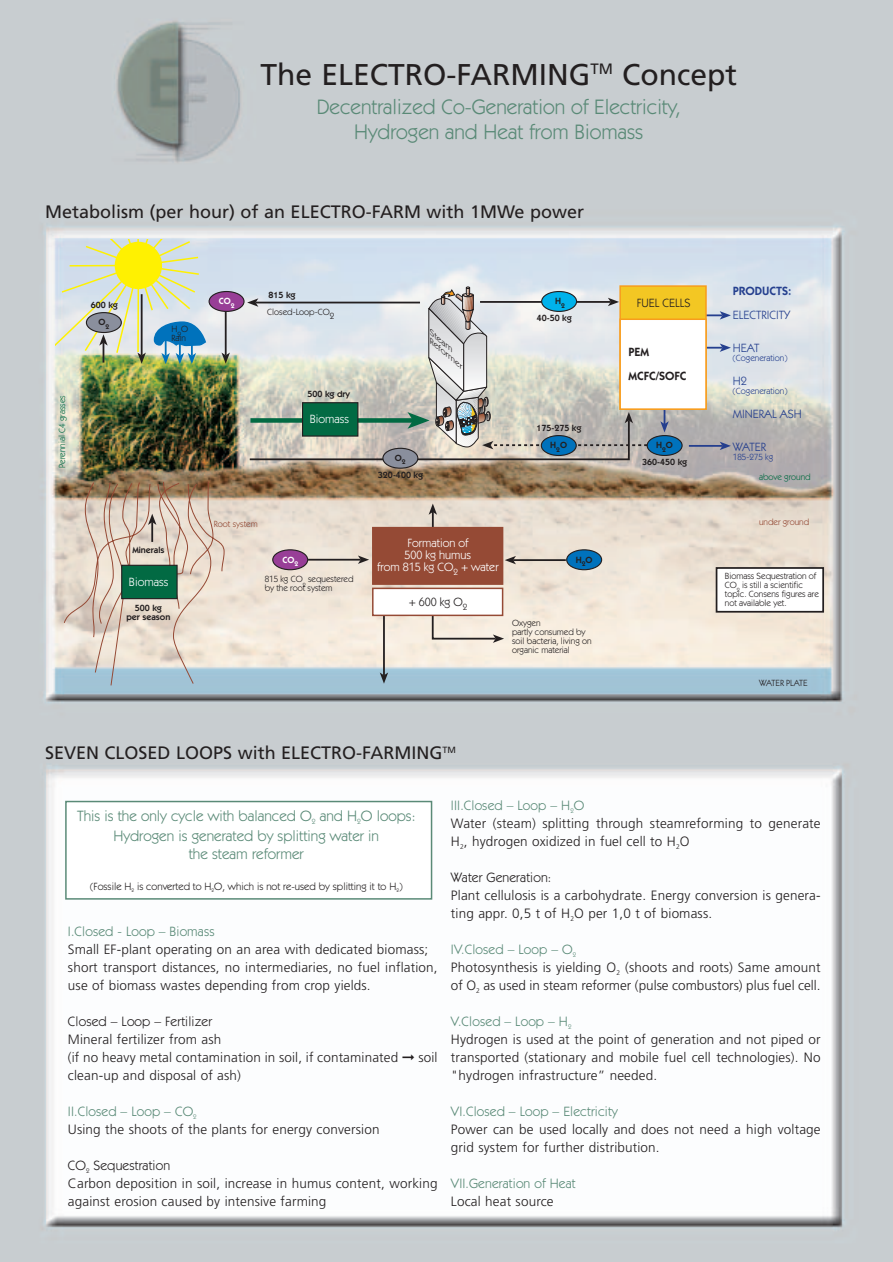
<style>
.page{position:relative;width:893px;height:1262px;background:#fff}
.page>*{position:absolute;margin:0;border:0;box-sizing:border-box;transform-origin:0 0}
.t1{font:30px "Frutiger";color:#231f20}
.t2{font:21px/25.2px "Itc Kabel";color:#5a8a77;text-align:center}
.t3{font:18px "Frutiger";color:#231f20}
.t4{font:15px/19px "Itc Kabel";color:#5a8a77;text-align:center}
.t5{font:300 13.5px/18px "Frutiger";letter-spacing:.01em;color:#231f20}
.t6{font:13.5px "Itc Kabel";letter-spacing:.01em;color:#5a8a77}
.t7{font:13.5px "Itc Kabel";letter-spacing:.01em;color:#231f20}
.t8{font:12px/12px "Itc Kabel";color:#fff;text-align:center}
.t9{font:12px "Itc Kabel";color:#253f8e}
.t10{font:12px "Itc Kabel";color:#231f20}
.t11{font:600 12px/24px "Itc Kabel";color:#231f20}
.t12{font:600 12px "Itc Kabel";color:#253f8e}
.t13{font:10.5px "Itc Kabel";color:#231f20}
.t14{font:9px/9px "Itc Kabel";color:#231f20}
.t15{font:600 9px/9px "Itc Kabel";color:#231f20;text-align:center}
.t16{font:9px "Itc Kabel";color:#253f8e}
.t17{font:9px "Itc Kabel";color:#026a43}
.t18{font:9px "Itc Kabel";color:#954a35}
.t19{font:600 9px "Itc Kabel";color:#fff}
.t20{font:7.5px "Itc Kabel";color:#231f20}
.t21{font:italic 6.9px/6.8px "Itc Kabel";color:#231f20;scale:1.68 1}
.t22{font:6px "Itc Kabel";color:#231f20}
</style>
<div class="page">
<img style="left:0;top:0;width:892px;height:1261px">
<hr style="left:689px;top:445px;width:33px;height:2px;background:#253f8e">
<svg style="left:719px;top:442px;width:12px;height:8px"></svg>
<hr style="left:699px;top:314px;width:23px;height:2px;background:#253f8e">
<svg style="left:719px;top:311px;width:12px;height:8px"></svg>
<svg style="left:706px;top:343px;width:25px;height:9px"></svg>
<div style="left:646px;top:435px;width:36px;height:21px;background:#0072bc;border:1px solid #231f20;border-radius:50%"></div>
<div style="left:208px;top:291px;width:36px;height:21px;background:#983e97;border:1px solid #231f20;border-radius:50%"></div>
<svg style="left:382px;top:448px;width:36px;height:21px"></svg>
<hr style="left:225px;top:311px;width:1px;height:44px;background:#231f20">
<svg style="left:221px;top:352px;width:9px;height:12px"></svg>
<svg style="left:56px;top:239px;width:151px;height:125px;background:#c9d5b8"></svg>
<svg style="left:64px;top:481px;width:160px;height:205px;background:#d4c9bd"></svg>
<div style="left:272px;top:549px;width:36px;height:21px;background:#983e97;border:1px solid #231f20;border-radius:50%"></div>
<hr style="left:308px;top:559px;width:53px;height:1px;background:#231f20">
<svg style="left:358px;top:555px;width:11px;height:9px"></svg>
<hr style="left:513px;top:559px;width:53px;height:2px;background:#231f20">
<svg style="left:504px;top:556px;width:12px;height:8px"></svg>
<div style="left:566px;top:549px;width:36px;height:21px;background:#0072bc;border:1px solid #231f20;border-radius:50%"></div>
<div style="left:715px;top:567px;width:109px;height:45px;background:#fff;border:2px solid #231f20"></div>
<hr style="left:383px;top:612px;width:2px;height:63px;background:#231f20">
<svg style="left:380px;top:672px;width:8px;height:11px"></svg>
<svg style="left:431px;top:610px;width:73px;height:33px;background:#e1d8cc"></svg>
<svg style="left:428px;top:503px;width:9px;height:24px"></svg>
<svg style="left:247px;top:287px;width:400px;height:174px;background:#cbcfcb"></svg>
<svg style="left:660px;top:410px;width:8px;height:22px"></svg>
<div style="left:302px;top:402px;width:56px;height:34px;background:#026a43;border:1px solid #231f20"></div>
<div style="left:619px;top:285px;width:87px;height:125px;background:#f3c723;border:2px solid #f89c1c"></div>
<div style="left:619px;top:318px;width:87px;height:92px;background:#fff;border:2px solid #f89c1c"></div>
<div style="left:121px;top:565px;width:57px;height:34px;background:#026a43;border:1px solid #231f20"></div>
<div style="left:372px;top:527px;width:131px;height:58px;background:#954a35;border:2px solid #954a35"></div>
<div style="left:372px;top:587px;width:131px;height:29px;background:#fff;border:2px solid #954a35"></div>
<div style="left:66px;top:801px;width:365px;height:98px;background:#fff"></div>
<div style="left:65px;top:800px;width:367px;height:99px;border:2px solid #5a8a77"></div>
<h1 class="t1" style="left:260px;top:62px;width:478px">The ELECTRO-FARMING<sup>TM</sup> Concept</h1>
<h2 class="t2" style="left:317px;top:95px;width:365px">Decentralized Co-Generation of Electricity,<br>Hydrogen and Heat from Biomass</h2>
<h3 class="t3" style="left:45px;top:205px;width:540px">Metabolism (per hour) of an ELECTRO-FARM with 1MWe power</h3>
<p class="t15" style="left:91px;top:301px;width:29px">600 kg</p>
<p class="t15" style="left:98px;top:319px;width:12px">O<sub>2</sub></p>
<p class="t17" style="left:59px;top:468px;width:74px;rotate:-90deg">Perennial C4 grasses</p>
<p class="t14" style="left:171px;top:325px;width:18px">H O</p>
<p class="t20" style="left:177px;top:331px;width:5px">2</p>
<p class="t14" style="left:171px;top:334px;width:16px">Rain</p>
<p class="t19" style="left:219px;top:298px;width:17px">CO<sub>2</sub></p>
<p class="t15" style="left:268px;top:291px;width:29px">815 kg</p>
<p class="t14" style="left:267px;top:308px;width:64px">Closed-Loop-CO</p>
<p class="t14" style="left:330px;top:312px;width:6px">2</p>
<p class="t15" style="left:307px;top:390px;width:44px">500 kg dry</p>
<p class="t8" style="left:310px;top:414px;width:41px">Biomass</p>
<p class="t18" style="left:214px;top:520px;width:45px">Root system</p>
<p class="t21" style="left:437px;top:334px;width:26px;text-indent:-6px;rotate:40deg">Steam<br>Reformer</p>
<p class="t15" style="left:395px;top:454px;width:12px">O<sub>2</sub></p>
<p class="t15" style="left:378px;top:471px;width:47px">320-400 kg</p>
<p class="t15" style="left:555px;top:297px;width:11px">H<sub>2</sub></p>
<p class="t15" style="left:536px;top:314px;width:36px">40-50 kg</p>
<p class="t15" style="left:536px;top:424px;width:47px">175-275 kg</p>
<p class="t15" style="left:550px;top:441px;width:18px">H<sub>2</sub>O</p>
<p class="t10" style="left:637px;top:298px;width:55px">FUEL CELLS</p>
<p class="t11" style="left:628px;top:340px;width:60px">PEM<br>MCFC/SOFC</p>
<p class="t15" style="left:642px;top:438px;width:47px;line-height:16.5px">H<sub>2</sub>O<br>360-450 kg</p>
<p class="t12" style="left:733px;top:286px;width:60px">PRODUCTS:</p>
<p class="t9" style="left:733px;top:310px;width:59px">ELECTRICITY</p>
<p class="t9" style="left:733px;top:343px;width:28px">HEAT</p>
<p class="t16" style="left:733px;top:354px;width:56px">(Cogeneration)</p>
<p class="t9" style="left:733px;top:376px;width:16px">H2</p>
<p class="t16" style="left:733px;top:387px;width:56px">(Cogeneration)</p>
<p class="t9" style="left:733px;top:409px;width:71px">MINERAL ASH</p>
<p class="t9" style="left:733px;top:442px;width:35px">WATER</p>
<p class="t16" style="left:733px;top:453px;width:42px">185-275 kg</p>
<p class="t17" style="left:759px;top:473px;width:53px">above ground</p>
<p class="t18" style="left:759px;top:518px;width:52px">under ground</p>
<p class="t15" style="left:132px;top:546px;width:33px">Minerals</p>
<p class="t8" style="left:129px;top:576px;width:41px">Biomass</p>
<p class="t15" style="left:126px;top:604px;width:45px">500 kg<br>per season</p>
<p class="t8" style="left:377px;top:537px;width:123px">Formation of<br>500 kg humus<br>from 815 kg CO<sub>2</sub> + water</p>
<p class="t10" style="left:409px;top:597px;width:60px">+ 600 kg O<sub>2</sub></p>
<p class="t19" style="left:282px;top:556px;width:17px">CO<sub>2</sub></p>
<p class="t15" style="left:576px;top:556px;width:18px">H<sub>2</sub>O</p>
<p class="t14" style="left:265px;top:575px;width:90px;text-indent:43px">sequestered by the root system</p>
<p class="t14" style="left:724px;top:572px;width:93px">Biomass Sequestration of<br>CO</p>
<p class="t14" style="left:265px;top:575px;width:40px">815 kg CO</p>
<p class="t14" style="left:724px;top:581px;width:96px;text-indent:17px">is still a scientific topic. Consens figures are not available yet.</p>
<p class="t22" style="left:303px;top:582px;width:4px">2</p>
<p class="t22" style="left:736px;top:588px;width:4px">2</p>
<p class="t14" style="left:512px;top:619px;width:81px">Oxygen<br>partly consumed by soil bacteria, living on organic material</p>
<p class="t14" style="left:759px;top:679px;width:50px">WATER PLATE</p>
<h3 class="t3" style="left:45px;top:745px;width:412px">SEVEN CLOSED LOOPS with ELECTRO-FARMING<sup>TM</sup></h3>
<p class="t4" style="left:77px;top:807px;width:340px">This is the only cycle with balanced O<sub>2</sub> and H<sub>2</sub>O loops:<br>Hydrogen is generated by splitting water in<br>the steam reformer</p>
<p class="t13" style="left:90px;top:882px;width:314px">(Fossile H<sub>2</sub> is converted to H<sub>2</sub>O, which is not re-used by splitting it to H<sub>2</sub>)</p>
<p class="t6" style="left:68px;top:926px;width:148px">I.Closed - Loop – Biomass</p>
<p class="t5" style="left:68px;top:941px;width:371px">Small EF-plant operating on an area with dedicated biomass; short transport distances, no intermediaries, no fuel inflation, use of biomass wastes depending from crop yields.</p>
<p class="t7" style="left:68px;top:1016px;width:146px">Closed – Loop – Fertilizer</p>
<p class="t5" style="left:68px;top:1031px;width:371px">Mineral fertilizer from ash<br>(if no heavy metal contamination in soil, if contaminated ➞ soil clean-up and disposal of ash)</p>
<p class="t6" style="left:68px;top:1106px;width:130px">II.Closed – Loop – CO<sub>2</sub></p>
<p class="t5" style="left:68px;top:1121px;width:313px">Using the shoots of the plants for energy conversion</p>
<p class="t7" style="left:68px;top:1160px;width:104px">CO<sub>2</sub> Sequestration</p>
<p class="t5" style="left:68px;top:1175px;width:371px">Carbon deposition in soil, increase in humus content, working against erosion caused by intensive farming</p>
<p class="t6" style="left:451px;top:800px;width:135px">III.Closed – Loop – H<sub>2</sub>O</p>
<p class="t5" style="left:451px;top:815px;width:371px">Water (steam) splitting through steamreforming to generate<br>H<sub>2</sub>, hydrogen oxidized in fuel cell to H<sub>2</sub>O</p>
<p class="t7" style="left:451px;top:872px;width:102px">Water Generation:</p>
<p class="t5" style="left:451px;top:887px;width:371px">Plant cellulosis is a carbohydrate. Energy conversion is genera&shy;ting appr. 0,5 t of H<sub>2</sub>O per 1,0 t of biomass.</p>
<p class="t6" style="left:451px;top:944px;width:127px">IV.Closed – Loop – O<sub>2</sub></p>
<p class="t5" style="left:451px;top:959px;width:371px">Photosynthesis is yielding O<sub>2</sub> (shoots and roots) Same amount of O<sub>2</sub> as used in steam reformer (pulse combustors) plus fuel cell.</p>
<p class="t6" style="left:451px;top:1016px;width:122px">V.Closed – Loop – H<sub>2</sub></p>
<p class="t5" style="left:451px;top:1031px;width:371px;text-align:justify">Hydrogen is used at the point of generation and not piped or transported (stationary and mobile fuel cell technologies). No "hydrogen infrastructure” needed.</p>
<p class="t6" style="left:451px;top:1106px;width:168px">VI.Closed – Loop – Electricity</p>
<p class="t5" style="left:451px;top:1121px;width:371px">Power can be used locally and does not need a high voltage grid system for further distribution.</p>
<p class="t6" style="left:451px;top:1178px;width:126px">VII.Generation of Heat</p>
<p class="t5" style="left:451px;top:1193px;width:104px">Local heat source</p>
</div>
